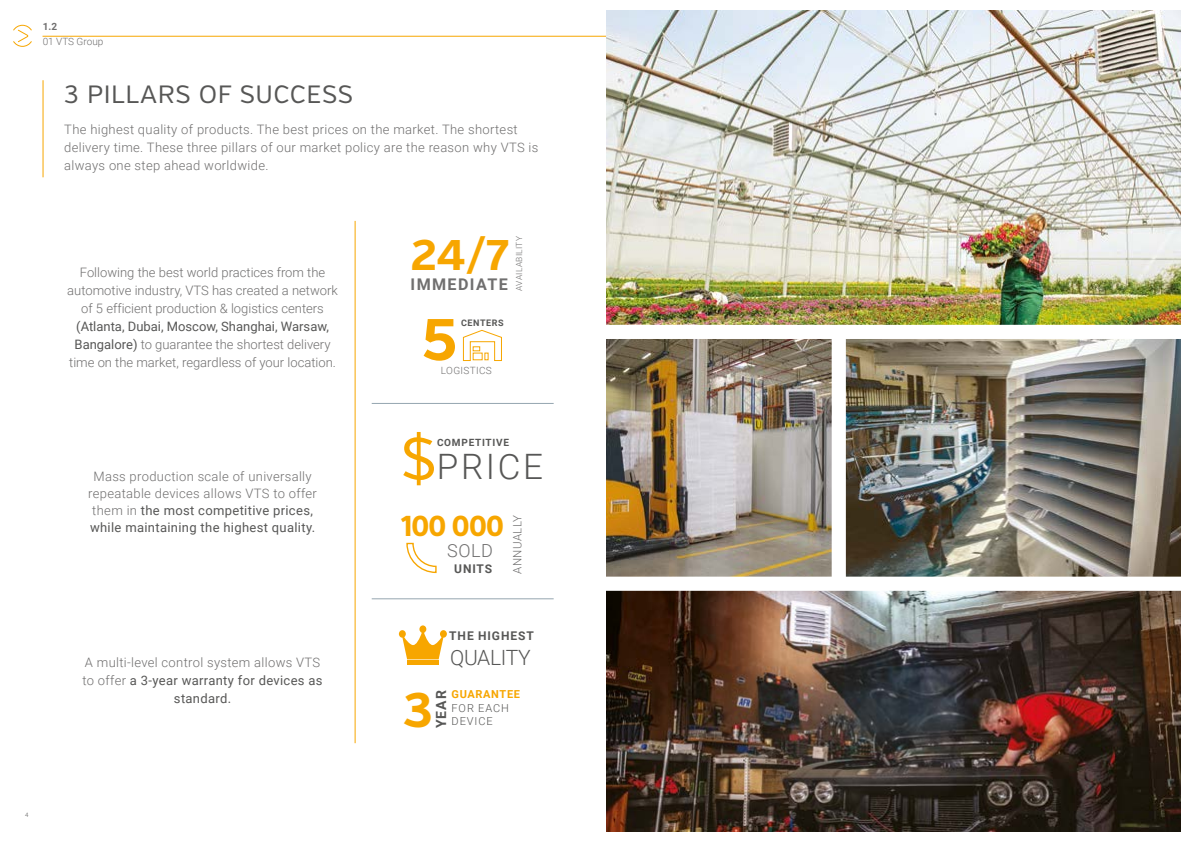
<style>
.page{position:relative;width:1191px;height:842px;background:#fff}
.page>*{position:absolute;margin:0;border:0;box-sizing:border-box;transform-origin:0 0}
.t1{font:700 58.6px "Verb";color:#f7a600}
.t2{font:700 48.5px "Verb";color:#f7a600}
.t3{font:700 42.8px "Verb";color:#f7a600}
.t4{font:300 35px "Roboto";letter-spacing:.075em;color:#575756}
.t5{font:800 28.8px "Verb";letter-spacing:-.03em;color:#f7a600;scale:.9 1}
.t6{font:25px "Verb";letter-spacing:.025em;color:#575756}
.t7{font:300 21px "Roboto";letter-spacing:-.015em;color:#575756}
.t8{font:300 18px "Roboto";color:#706f6f}
.t9{font:700 16.1px "Roboto";letter-spacing:.085em;color:#706f6f}
.t10{font:700 14px "Roboto";color:#575756}
.t11{font:300 13px/18px "Roboto";letter-spacing:.025em;color:#706f6f;text-align:center}
.t12{font:300 13px/18px "Roboto";color:#706f6f;text-align:center}
.t13{font:700 12px "Roboto";letter-spacing:.075em;color:#575756}
.t14{font:300 11.5px "Roboto";letter-spacing:.035em;color:#706f6f}
.t15{font:300 11px "Roboto";letter-spacing:.085em;color:#575756}
.t16{font:700 11px "Roboto";letter-spacing:.06em;color:#f7a600}
.t17{font:700 10px "Roboto";letter-spacing:.075em;color:#575756}
.t18{font:300 10px "Roboto";letter-spacing:.005em;color:#706f6f}
.t19{font:300 10px "Roboto";letter-spacing:.035em;color:#706f6f}
.t20{font:700 10px "Roboto";color:#706f6f}
.t21{font:700 9px "Roboto";letter-spacing:.06em;color:#575756}
.t22{font:300 8.4px "Roboto";letter-spacing:.035em;color:#706f6f}
.t23{font:300 6px "Roboto";color:#575756}
.s1{font-weight:400;color:#575756}
.s2{font-family:"Verb";font-weight:400;font-size:59.2px;color:#f7a600}
</style>
<div class="page">
<hr style="left:43px;top:36px;width:1105px;height:1px;background:#f7a600">
<svg style="left:13px;top:25px;width:19px;height:22px"></svg>
<hr style="left:43px;top:80px;width:1px;height:97px;background:#f7a600">
<hr style="left:354px;top:221px;width:1px;height:522px;background:#f7a600">
<hr style="left:372px;top:598px;width:181px;height:1px;background:#95a6b0">
<hr style="left:372px;top:403px;width:181px;height:1px;background:#95a6b0">
<svg style="left:463px;top:330px;width:39px;height:31px"></svg>
<svg style="left:399px;top:625px;width:48px;height:34px"></svg>
<hr style="left:407px;top:661px;width:31px;height:4px;background:#f7a600">
<img style="left:606px;top:11px;width:574px;height:314px">
<img style="left:606px;top:591px;width:574px;height:240px">
<img style="left:606px;top:339px;width:225px;height:237px">
<img style="left:846px;top:339px;width:334px;height:238px">
<svg style="left:406px;top:542px;width:31px;height:32px"></svg>
<p class="t20" style="left:43px;top:20px;width:16px">1.2</p>
<p class="t18" style="left:43px;top:35px;width:62px">01 VTS Group</p>
<h3 class="t6" style="left:64px;top:79px;width:290px">3 PILLARS OF SUCCESS</h3>
<p class="t11" style="left:64px;top:120px;width:475px;text-align:left">The highest quality of products. The best prices on the market. The shortest delivery time. These three pillars of our market policy are the reason why VTS is always one step ahead worldwide.</p>
<p class="t12" style="left:67px;top:263px;width:272px">Following the best world practices from the automotive industry, VTS has created a network of 5 efficient production &amp; logistics centers</p>
<p class="t12" style="left:69px;top:317px;width:268px"><span class="s1">(Atlanta, Dubai, Moscow, Shanghai, Warsaw,<br>Bangalore)</span> to guarantee the shortest delivery time on the market, regardless of your location.</p>
<p class="t11" style="left:88px;top:467px;width:230px;line-height:17px">Mass production scale of universally repeatable devices allows VTS to offer them in <span class="s1">the most competitive prices, while maintaining the highest quality.</span></p>
<p class="t11" style="left:82px;top:653px;width:242px">A multi-level control system allows VTS to offer <span class="s1">a 3-year warranty for devices as standard.</span></p>
<h3 class="t3" style="left:411px;top:229px;width:99px">24/7</h3>
<p class="t9" style="left:410px;top:273px;width:99px">IMMEDIATE</p>
<p class="t22" style="left:513px;top:291px;width:56px;rotate:-90deg">AVAILABILITY</p>
<h1 class="t1" style="left:422px;top:304px;width:37px">5</h1>
<p class="t19" style="left:441px;top:364px;width:52px">LOGISTICS</p>
<p class="t21" style="left:461px;top:316px;width:44px">CENTERS</p>
<h3 class="t4" style="left:400px;top:442px;width:144px"><span class="s2">$</span>PRICE</h3>
<p class="t17" style="left:437px;top:435px;width:74px">COMPETITIVE</p>
<h3 class="t5" style="left:401px;top:508px;width:115px">100 000</h3>
<h3 class="t8" style="left:447px;top:538px;width:48px">SOLD</h3>
<p class="t13" style="left:454px;top:560px;width:40px">UNITS</p>
<p class="t14" style="left:509px;top:574px;width:60px;rotate:-90deg">ANNUALLY</p>
<p class="t13" style="left:449px;top:627px;width:86px">THE HIGHEST</p>
<h3 class="t7" style="left:450px;top:642px;width:82px">QUALITY</h3>
<h2 class="t2" style="left:403px;top:680px;width:31px">3</h2>
<p class="t16" style="left:451px;top:686px;width:70px">GUARANTEE</p>
<p class="t10" style="left:431px;top:728px;width:39px;rotate:-90deg">YEAR</p>
<p class="t15" style="left:451px;top:700px;width:59px">FOR EACH</p>
<p class="t15" style="left:451px;top:713px;width:43px">DEVICE</p>
<p class="t23" style="left:25px;top:811px;width:5px">4</p>
</div>
